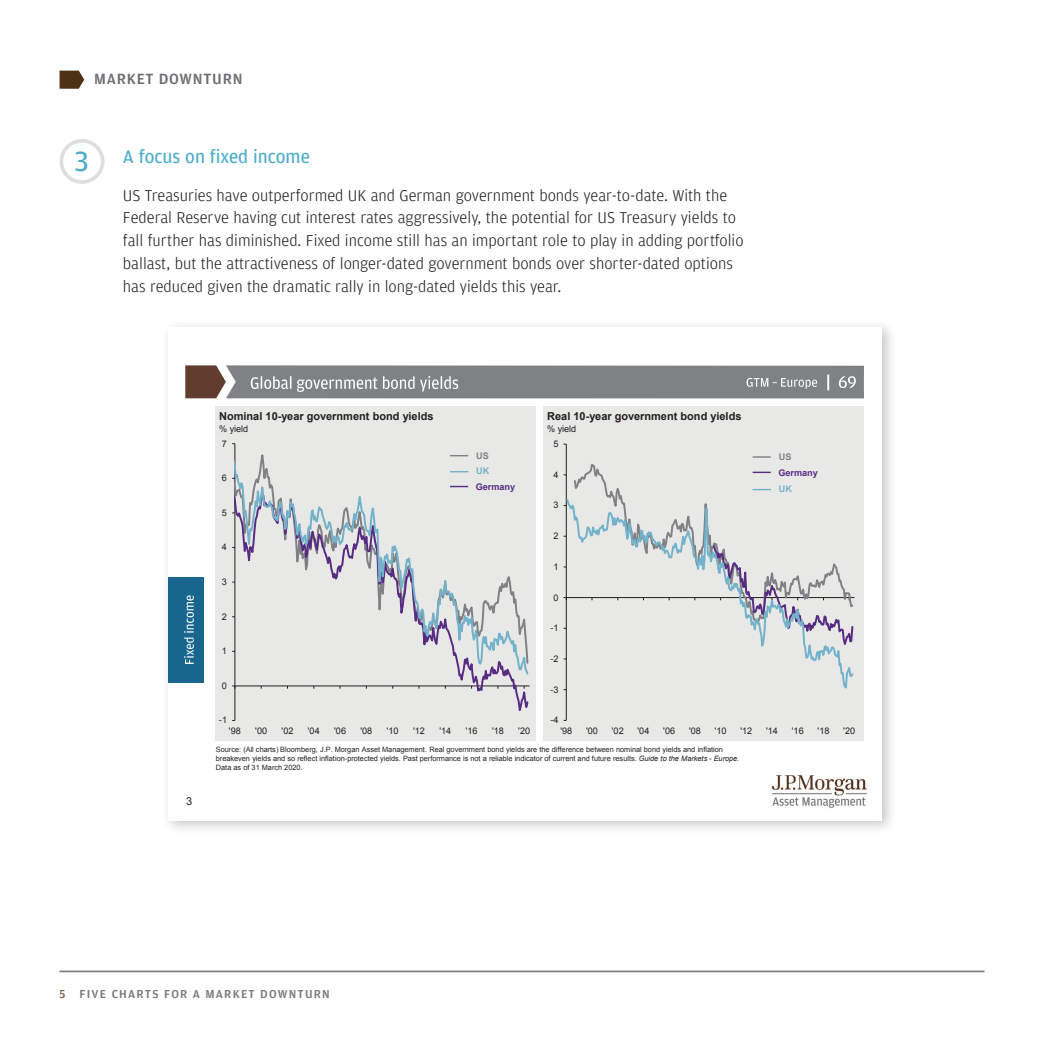
<style>
.page{position:relative;width:1042px;height:1042px;background:#fff}
.page>*{position:absolute;margin:0;border:0;box-sizing:border-box;transform-origin:0 0}
._1st_Subhead{font:29.4px "Amplitude";color:#49acc8}
.Body_Copy{font:19.25px "Amplitude";color:#49acc8}
.Body_Copy-2{font:300 16.62px/22.8px "Amplitude";color:#231f20}
.t1{font:500 15.75px "Amplitude";letter-spacing:.05em;color:#6c6d70}
.t2{font:500 12.25px "Amplitude";letter-spacing:.1em;color:#76787b}
.t3{font:700 11.03px "Arial";color:#231f20}
.t4{font:11.03px "Arial";color:#231f20}
.t5{font:9.1px "Arial";color:#231f20}
.t6{font:700 9.1px/15.4px "Arial";color:#582c83}
.t7{font:700 9.1px "Arial";color:#73b2cb}
.t8{font:700 9.1px "Arial";color:#7f8184}
.t9{font:7.35px/8.8px "Arial";letter-spacing:-.005em;color:#231f20}
.s1{color:#7f8184}
.s2{font-style:italic}
.s3{color:#7d624a}
</style>
<div class="page">
<svg style="left:60px;top:71px;width:24px;height:18px"></svg>
<hr style="left:60px;top:970px;width:924px;height:2px;background:#808285">
<div style="left:60px;top:139px;width:44px;height:45px;border:4px solid #dddee0;border-radius:50%"></div>
<div style="left:161px;top:319px;width:736px;height:516px;background:#231f20;opacity:.25"></div>
<div style="left:169px;top:327px;width:713px;height:494px;background:#fff"></div>
<img style="left:771px;top:775px;width:96px;height:33px">
<svg style="left:185px;top:365px;width:679px;height:33px"></svg>
<div style="left:216px;top:406px;width:320px;height:334px;background:#e8e8e7"></div>
<img style="left:826px;top:371px;width:8px;height:22px">
<div style="left:544px;top:406px;width:320px;height:334px;background:#e8e8e7"></div>
<img style="left:746px;top:374px;width:26px;height:16px">
<img style="left:772px;top:374px;width:8px;height:16px">
<img style="left:780px;top:374px;width:43px;height:16px">
<img style="left:251px;top:372px;width:214px;height:20px">
<img style="left:839px;top:371px;width:25px;height:20px">
<svg style="left:752px;top:456px;width:19px;height:2px"></svg>
<div style="left:169px;top:577px;width:35px;height:105px;background:#18668d"></div>
<img style="left:184px;top:595px;width:10px;height:69px">
<svg style="left:232px;top:443px;width:298px;height:278px"></svg>
<hr style="left:566px;top:444px;width:1px;height:276px;background:#231f20">
<svg style="left:565px;top:458px;width:290px;height:234px"></svg>
<p class="t1" style="left:94px;top:69px;width:150px">MARKET DOWNTURN</p>
<p class="_1st_Subhead" style="left:74px;top:143px;width:16px">3</p>
<p class="Body_Copy" style="left:123px;top:145px;width:188px">A focus on fixed income</p>
<p class="Body_Copy-2" style="left:123px;top:183px;width:622px">US Treasuries have outperformed UK and German government bonds year-to-date. With the Federal Reserve having cut interest rates aggressively, the potential for US Treasury yields to fall further has diminished. Fixed income still has an important role to play in adding portfolio ballast, but the attractiveness of longer-dated government bonds over shorter-dated options has reduced given the dramatic rally in long-dated yields this year.</p>
<p class="t4" style="left:186px;top:793px;width:8px">3</p>
<p class="t3" style="left:219px;top:409px;width:216px">Nominal 10-year government bond yields</p>
<p class="t3" style="left:547px;top:409px;width:196px">Real 10-year government bond yields</p>
<p class="t5" style="left:219px;top:423px;width:30px">% yield</p>
<p class="t5" style="left:547px;top:423px;width:30px">% yield</p>
<p class="t5" style="left:222px;top:437px;width:7px">7</p>
<p class="t5" style="left:222px;top:472px;width:7px">6</p>
<p class="t5" style="left:222px;top:507px;width:7px">5</p>
<p class="t5" style="left:222px;top:541px;width:7px">4</p>
<p class="t5" style="left:222px;top:576px;width:7px">3</p>
<p class="t5" style="left:222px;top:610px;width:7px">2</p>
<p class="t5" style="left:222px;top:645px;width:7px">1</p>
<p class="t5" style="left:222px;top:680px;width:7px">0</p>
<p class="t5" style="left:219px;top:714px;width:10px">-1</p>
<p class="t8" style="left:476px;top:450px;width:14px">US</p>
<p class="t6" style="left:476px;top:479px;width:41px">Germany</p>
<p class="t7" style="left:476px;top:465px;width:15px">UK</p>
<p class="t5" style="left:229px;top:725px;width:13px">'98</p>
<p class="t5" style="left:255px;top:725px;width:13px">'00</p>
<p class="t5" style="left:282px;top:725px;width:13px">'02</p>
<p class="t5" style="left:308px;top:725px;width:13px">'04</p>
<p class="t5" style="left:334px;top:725px;width:13px">'06</p>
<p class="t5" style="left:360px;top:725px;width:13px">'08</p>
<p class="t5" style="left:387px;top:725px;width:13px">'10</p>
<p class="t5" style="left:413px;top:725px;width:13px">'12</p>
<p class="t5" style="left:439px;top:725px;width:13px">'14</p>
<p class="t5" style="left:466px;top:725px;width:13px">'16</p>
<p class="t5" style="left:492px;top:725px;width:13px">'18</p>
<p class="t5" style="left:518px;top:725px;width:13px">'20</p>
<p class="t5" style="left:553px;top:438px;width:7px">5</p>
<p class="t5" style="left:553px;top:468px;width:7px">4</p>
<p class="t5" style="left:553px;top:499px;width:7px">3</p>
<p class="t5" style="left:553px;top:530px;width:7px">2</p>
<p class="t5" style="left:553px;top:561px;width:7px">1</p>
<p class="t5" style="left:553px;top:591px;width:7px">0</p>
<p class="t5" style="left:550px;top:622px;width:10px">-1</p>
<p class="t5" style="left:550px;top:653px;width:10px">-2</p>
<p class="t5" style="left:550px;top:683px;width:10px">-3</p>
<p class="t5" style="left:550px;top:714px;width:10px">-4</p>
<p class="t6" style="left:778px;top:450px;width:41px"><span class="s1">US<br></span>Germany</p>
<p class="t7" style="left:779px;top:483px;width:15px">UK</p>
<p class="t5" style="left:560px;top:725px;width:13px">'98</p>
<p class="t5" style="left:586px;top:725px;width:13px">'00</p>
<p class="t5" style="left:612px;top:725px;width:13px">'02</p>
<p class="t5" style="left:637px;top:725px;width:13px">'04</p>
<p class="t5" style="left:663px;top:725px;width:13px">'06</p>
<p class="t5" style="left:689px;top:725px;width:13px">'08</p>
<p class="t5" style="left:715px;top:725px;width:13px">'10</p>
<p class="t5" style="left:740px;top:725px;width:13px">'12</p>
<p class="t5" style="left:766px;top:725px;width:13px">'14</p>
<p class="t5" style="left:792px;top:725px;width:13px">'16</p>
<p class="t5" style="left:817px;top:725px;width:13px">'18</p>
<p class="t5" style="left:843px;top:725px;width:13px">'20</p>
<p class="t9" style="left:216px;top:745px;width:525px">Source: (All charts) Bloomberg, J.P. Morgan Asset Management. Real government bond yields are the difference between nominal bond yields and inflation breakeven yields and so reflect inflation-protected yields. Past performance is not a reliable indicator of current and future results. <span class="s2">Guide to the Markets - Europe.<br></span>Data as of 31 March 2020.</p>
<p class="t2" style="left:60px;top:986px;width:272px"><span class="s3">5</span> FIVE CHARTS FOR A MARKET DOWNTURN</p>
</div>
